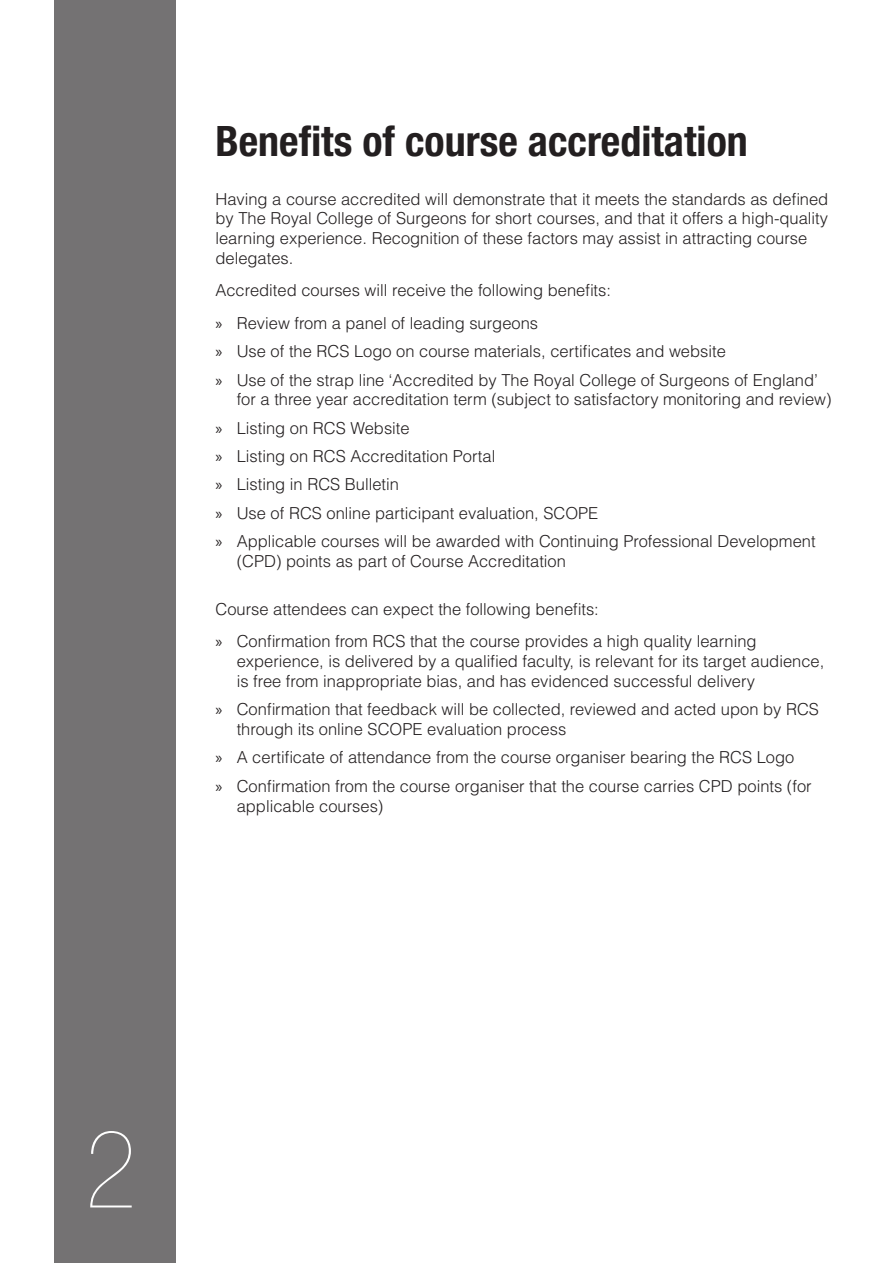
<style>
.page{position:relative;width:893px;height:1263px;background:#fff}
.page>*{position:absolute;margin:0;border:0;box-sizing:border-box;transform-origin:0 0}
.t1{font:900 condensed 108px "Helvetica Neue";color:#fff}
.page_title_2{font:700 condensed 42px "Helvetica Neue";color:#231f20}
.Body_text{font:300 16.5px/19.8px "Helvetica";color:#231f20}
.s1{font-family:"Myriad Pro";font-weight:400}
</style>
<div class="page">
<div style="left:54px;top:0;width:122px;height:1263px;background:#747273"></div>
<p class="page_title_2" style="left:215px;top:116px;width:534px">Benefits of course accreditation</p>
<p class="Body_text" style="left:215px;top:189px;width:614px">Having a course accredited will demonstrate that it meets the standards as defined by The Royal College of Surgeons for short courses, and that it offers a high-quality learning experience. Recognition of these factors may assist in attracting course delegates.</p>
<p class="Body_text" style="left:215px;top:281px;width:397px">Accredited courses will receive the following benefits:</p>
<p class="Body_text" style="left:215px;top:313px;width:324px"><span class="s1">»</span> Review from a panel of leading surgeons</p>
<p class="Body_text" style="left:215px;top:341px;width:512px"><span class="s1">»</span> Use of the RCS Logo on course materials, certificates and website</p>
<p class="Body_text" style="left:237px;top:370px;width:596px;text-indent:-21px"><span class="s1">»</span> Use of the strap line ‘Accredited by The Royal College of Surgeons of England’ for a three year accreditation term (subject to satisfactory monitoring and review)</p>
<p class="Body_text" style="left:215px;top:418px;width:196px"><span class="s1">»</span> Listing on RCS Website</p>
<p class="Body_text" style="left:215px;top:446px;width:281px"><span class="s1">»</span> Listing on RCS Accreditation Portal</p>
<p class="Body_text" style="left:215px;top:474px;width:185px"><span class="s1">»</span> Listing in RCS Bulletin</p>
<p class="Body_text" style="left:215px;top:503px;width:384px"><span class="s1">»</span> Use of RCS online participant evaluation, SCOPE</p>
<p class="Body_text" style="left:237px;top:531px;width:580px;text-indent:-21px"><span class="s1">»</span> Applicable courses will be awarded with Continuing Professional Development (CPD) points as part of Course Accreditation</p>
<p class="Body_text" style="left:215px;top:599px;width:385px">Course attendees can expect the following benefits:</p>
<p class="Body_text" style="left:237px;top:631px;width:589px;text-indent:-21px"><span class="s1">»</span> Confirmation from RCS that the course provides a high quality learning experience, is delivered by a qualified faculty, is relevant for its target audience, is free from inappropriate bias, and has evidenced successful delivery</p>
<p class="Body_text" style="left:237px;top:699px;width:584px;text-indent:-21px"><span class="s1">»</span> Confirmation that feedback will be collected, reviewed and acted upon by RCS through its online SCOPE evaluation process</p>
<p class="Body_text" style="left:215px;top:747px;width:580px"><span class="s1">»</span> A certificate of attendance from the course organiser bearing the RCS Logo</p>
<p class="Body_text" style="left:237px;top:776px;width:576px;text-indent:-21px"><span class="s1">»</span> Confirmation from the course organiser that the course carries CPD points (for applicable courses)</p>
<h1 class="t1" style="left:85px;top:1110px;width:53px">2</h1>
</div>
